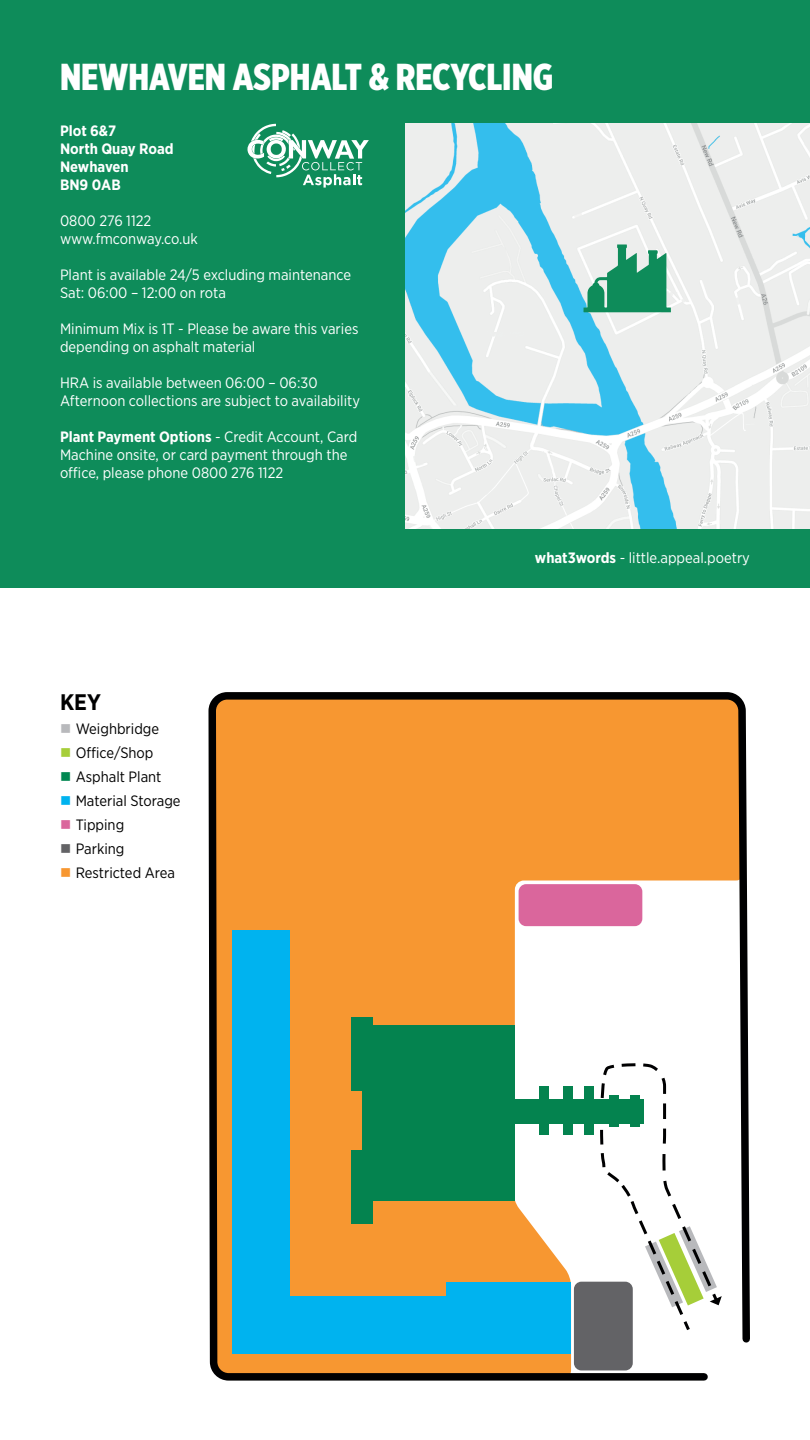
<style>
.page{position:relative;width:810px;height:1440px;background:#fff}
.page>*{position:absolute;margin:0;border:0;box-sizing:border-box;transform-origin:0 0}
.t1{font:900 37.5px "Gotham X Narrow";color:#fff}
.t2{font:700 22.5px "Gotham Narrow";color:#000001}
.t3{font:15px/18px "Gotham Narrow";color:#fff}
.t4{font:15px "Gotham Narrow";color:#000001}
.t5{font:700 15px/18px "Gotham Narrow";color:#fff}
.s1{font-weight:700}
.s2{color:#b8b9bc}
.s3{color:#a6ce39}
.s4{color:#008751}
.s5{color:#00b3ef}
.s6{color:#da669c}
.s7{color:#636366}
.s8{color:#f79731}
</style>
<div class="page">
<div style="left:0;top:0;width:810px;height:588px;background:#0e8c5a"></div>
<img style="left:405px;top:124px;width:405px;height:405px">
<svg style="left:583px;top:244px;width:88px;height:68px"></svg>
<svg style="left:208px;top:692px;width:542px;height:689px"></svg>
<div style="left:232px;top:1296px;width:330px;height:58px;background:#00b3ef"></div>
<svg style="left:599px;top:1062px;width:123px;height:270px"></svg>
<div style="left:232px;top:930px;width:58px;height:405px;background:#00b3ef"></div>
<div style="left:446px;top:1282px;width:125px;height:72px;background:#00b3ef"></div>
<div style="left:468px;top:1099px;width:175px;height:24px;background:#04834f"></div>
<div style="left:351px;top:1150px;width:21px;height:74px;background:#04834f"></div>
<div style="left:351px;top:1018px;width:21px;height:73px;background:#04834f"></div>
<div style="left:362px;top:1025px;width:153px;height:176px;background:#04834f"></div>
<div style="left:539px;top:1087px;width:10px;height:48px;background:#04834f"></div>
<div style="left:564px;top:1087px;width:9px;height:48px;background:#04834f"></div>
<div style="left:585px;top:1087px;width:9px;height:48px;background:#04834f"></div>
<div style="left:609px;top:1095px;width:10px;height:32px;background:#04834f"></div>
<div style="left:630px;top:1095px;width:10px;height:32px;background:#04834f"></div>
<svg style="left:247px;top:124px;width:122px;height:64px"></svg>
<h1 class="t1" style="left:60px;top:53px;width:495px">NEWHAVEN ASPHALT &amp; RECYCLING</h1>
<p class="t5" style="left:60px;top:121px;width:115px">Plot 6&amp;7<br>North Quay Road<br>Newhaven<br>BN9 0AB</p>
<p class="t3" style="left:60px;top:211px;width:139px">0800 276 1122 www.fmconway.co.uk</p>
<p class="t3" style="left:60px;top:265px;width:293px">Plant is available 24/5 excluding maintenance<br>Sat: 06:00 – 12:00 on rota</p>
<p class="t3" style="left:60px;top:319px;width:300px">Minimum Mix is 1T - Please be aware this varies depending on asphalt material</p>
<p class="t3" style="left:60px;top:373px;width:302px">HRA is available between 06:00 – 06:30<br>Afternoon collections are subject to availability</p>
<p class="t3" style="left:60px;top:427px;width:299px"><span class="s1">Plant Payment Options</span> - Credit Account, Card<br>Machine onsite, or card payment through the office, please phone 0800 276 1122</p>
<h2 class="t2" style="left:60px;top:688px;width:42px">KEY</h2>
<p class="t4" style="left:60px;top:720px;width:101px"><span class="s2">■</span> Weighbridge</p>
<p class="t4" style="left:60px;top:744px;width:95px"><span class="s3">■</span> Office/Shop</p>
<p class="t4" style="left:60px;top:768px;width:103px"><span class="s4">■</span> Asphalt Plant</p>
<p class="t4" style="left:60px;top:792px;width:122px"><span class="s5">■</span> Material Storage</p>
<p class="t4" style="left:60px;top:816px;width:66px"><span class="s6">■</span> Tipping</p>
<p class="t4" style="left:60px;top:840px;width:66px"><span class="s7">■</span> Parking</p>
<p class="t4" style="left:60px;top:864px;width:117px"><span class="s8">■</span> Restricted Area</p>
<p class="t3" style="left:535px;top:549px;width:217px"><span class="s1">what3words</span> - little.appeal.poetry</p>
</div>
